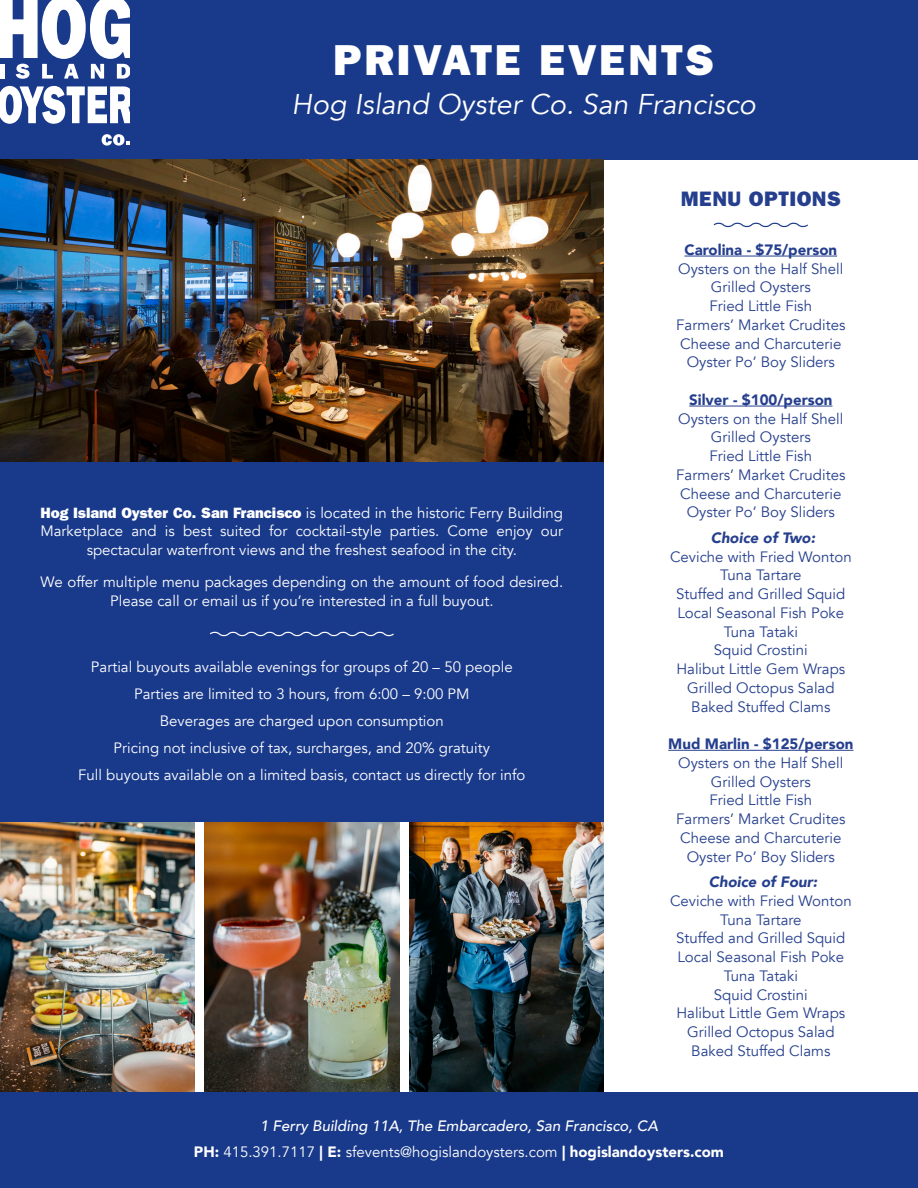
<style>
.page{position:relative;width:918px;height:1188px;background:#fff}
.page>*{position:absolute;margin:0;border:0;box-sizing:border-box;transform-origin:0 0}
.t1{font:800 43.5px "Franklin Gothic LT Pro";letter-spacing:.06em;color:#fff}
.t2{font:italic 28.5px "Avenir";color:#fff}
.t3{font:800 21px "Franklin Gothic LT Pro";letter-spacing:.025em;color:#253f8e}
.t4{font:15px "Avenir";color:#253f8e}
.t5{font:15px/18.8px "Avenir";color:#fff;text-align:center}
.t6{font:900 15px "Avenir";color:#253f8e}
.t7{font:italic 500 15px "Avenir";color:#fff}
.t8{font:italic 900 15px "Avenir";color:#253f8e}
.s1{font-family:"Franklin Gothic LT Pro";font-weight:800}
.s2{font-weight:900}
</style>
<div class="page">
<img style="left:0;top:822px;width:194px;height:271px">
<img style="left:205px;top:822px;width:194px;height:271px">
<img style="left:409px;top:822px;width:195px;height:271px">
<div style="left:0;top:0;width:918px;height:160px;background:#19398a"></div>
<svg style="left:0;top:86px;width:129px;height:38px"></svg>
<svg style="left:0;top:0;width:129px;height:79px"></svg>
<svg style="left:102px;top:134px;width:27px;height:12px"></svg>
<img style="left:0;top:160px;width:604px;height:302px">
<div style="left:0;top:1093px;width:918px;height:95px;background:#19398a"></div>
<hr style="left:684px;top:256px;width:153px;height:1px;background:#253f8e">
<hr style="left:689px;top:406px;width:143px;height:1px;background:#253f8e">
<hr style="left:668px;top:750px;width:185px;height:1px;background:#253f8e">
<svg style="left:713px;top:222px;width:95px;height:6px"></svg>
<div style="left:0;top:462px;width:604px;height:360px;background:#19398a"></div>
<svg style="left:210px;top:631px;width:184px;height:6px"></svg>
<p class="t1" style="left:333px;top:35px;width:383px">PRIVATE EVENTS</p>
<p class="t2" style="left:292px;top:88px;width:466px">Hog Island Oyster Co. San Francisco</p>
<p class="t5" style="left:40px;top:503px;width:524px"><span class="s1">Hog Island Oyster Co. San Francisco</span> is located in the historic Ferry Building<br>Marketplace and is best suited for cocktail-style parties. Come enjoy our spectacular waterfront views and the freshest seafood in the city.</p>
<p class="t5" style="left:40px;top:573px;width:524px">We offer multiple menu packages depending on the amount of food desired.<br>Please call or email us if you’re interested in a full buyout.</p>
<p class="t5" style="left:91px;top:657px;width:423px">Partial buyouts available evenings for groups of 20 – 50 people</p>
<p class="t5" style="left:134px;top:684px;width:337px">Parties are limited to 3 hours, from 6:00 – 9:00 PM</p>
<p class="t5" style="left:160px;top:711px;width:285px">Beverages are charged upon consumption</p>
<p class="t5" style="left:114px;top:738px;width:378px">Pricing not inclusive of tax, surcharges, and 20% gratuity</p>
<p class="t5" style="left:78px;top:765px;width:449px">Full buyouts available on a limited basis, contact us directly for info</p>
<p class="t3" style="left:681px;top:186px;width:162px">MENU OPTIONS</p>
<p class="t6" style="left:684px;top:237px;width:154px">Carolina - $75/person</p>
<p class="t4" style="left:678px;top:260px;width:167px">Oysters on the Half Shell</p>
<p class="t4" style="left:711px;top:278px;width:101px">Grilled Oysters</p>
<p class="t4" style="left:710px;top:297px;width:104px">Fried Little Fish</p>
<p class="t4" style="left:676px;top:316px;width:171px">Farmers’ Market Crudites</p>
<p class="t4" style="left:680px;top:335px;width:163px">Cheese and Charcuterie</p>
<p class="t4" style="left:687px;top:353px;width:150px">Oyster Po’ Boy Sliders</p>
<p class="t6" style="left:689px;top:387px;width:145px">Silver - $100/person</p>
<p class="t4" style="left:678px;top:410px;width:167px">Oysters on the Half Shell</p>
<p class="t4" style="left:711px;top:428px;width:101px">Grilled Oysters</p>
<p class="t4" style="left:710px;top:447px;width:104px">Fried Little Fish</p>
<p class="t4" style="left:676px;top:466px;width:171px">Farmers’ Market Crudites</p>
<p class="t4" style="left:680px;top:485px;width:163px">Cheese and Charcuterie</p>
<p class="t4" style="left:687px;top:503px;width:150px">Oyster Po’ Boy Sliders</p>
<p class="t8" style="left:711px;top:525px;width:106px">Choice of Two:</p>
<p class="t4" style="left:670px;top:548px;width:183px">Ceviche with Fried Wonton</p>
<p class="t4" style="left:720px;top:566px;width:83px">Tuna Tartare</p>
<p class="t4" style="left:676px;top:585px;width:171px">Stuffed and Grilled Squid</p>
<p class="t4" style="left:677px;top:604px;width:168px">Local Seasonal Fish Poke</p>
<p class="t4" style="left:724px;top:623px;width:76px">Tuna Tataki</p>
<p class="t4" style="left:714px;top:641px;width:95px">Squid Crostini</p>
<p class="t4" style="left:676px;top:660px;width:170px">Halibut Little Gem Wraps</p>
<p class="t4" style="left:687px;top:679px;width:149px">Grilled Octopus Salad</p>
<p class="t4" style="left:691px;top:698px;width:141px">Baked Stuffed Clams</p>
<p class="t6" style="left:668px;top:731px;width:187px">Mud Marlin - $125/person</p>
<p class="t4" style="left:678px;top:754px;width:167px">Oysters on the Half Shell</p>
<p class="t4" style="left:711px;top:773px;width:101px">Grilled Oysters</p>
<p class="t4" style="left:710px;top:791px;width:104px">Fried Little Fish</p>
<p class="t4" style="left:676px;top:810px;width:171px">Farmers’ Market Crudites</p>
<p class="t4" style="left:680px;top:829px;width:163px">Cheese and Charcuterie</p>
<p class="t4" style="left:687px;top:848px;width:150px">Oyster Po’ Boy Sliders</p>
<p class="t8" style="left:709px;top:870px;width:110px">Choice of Four:</p>
<p class="t4" style="left:670px;top:892px;width:183px">Ceviche with Fried Wonton</p>
<p class="t4" style="left:720px;top:911px;width:83px">Tuna Tartare</p>
<p class="t4" style="left:676px;top:929px;width:171px">Stuffed and Grilled Squid</p>
<p class="t4" style="left:677px;top:948px;width:168px">Local Seasonal Fish Poke</p>
<p class="t4" style="left:724px;top:967px;width:76px">Tuna Tataki</p>
<p class="t4" style="left:714px;top:986px;width:95px">Squid Crostini</p>
<p class="t4" style="left:676px;top:1004px;width:170px">Halibut Little Gem Wraps</p>
<p class="t4" style="left:687px;top:1023px;width:149px">Grilled Octopus Salad</p>
<p class="t4" style="left:691px;top:1042px;width:141px">Baked Stuffed Clams</p>
<p class="t7" style="left:260px;top:1117px;width:399px">1 Ferry Building 11A, The Embarcadero, San Francisco, CA</p>
<p class="t5" style="left:194px;top:1143px;width:532px"><span class="s2">PH:</span> 415.391.7117 <span class="s2">| E:</span> sfevents@hogislandoysters.com <span class="s2">| hogislandoysters.com</span></p>
</div>
